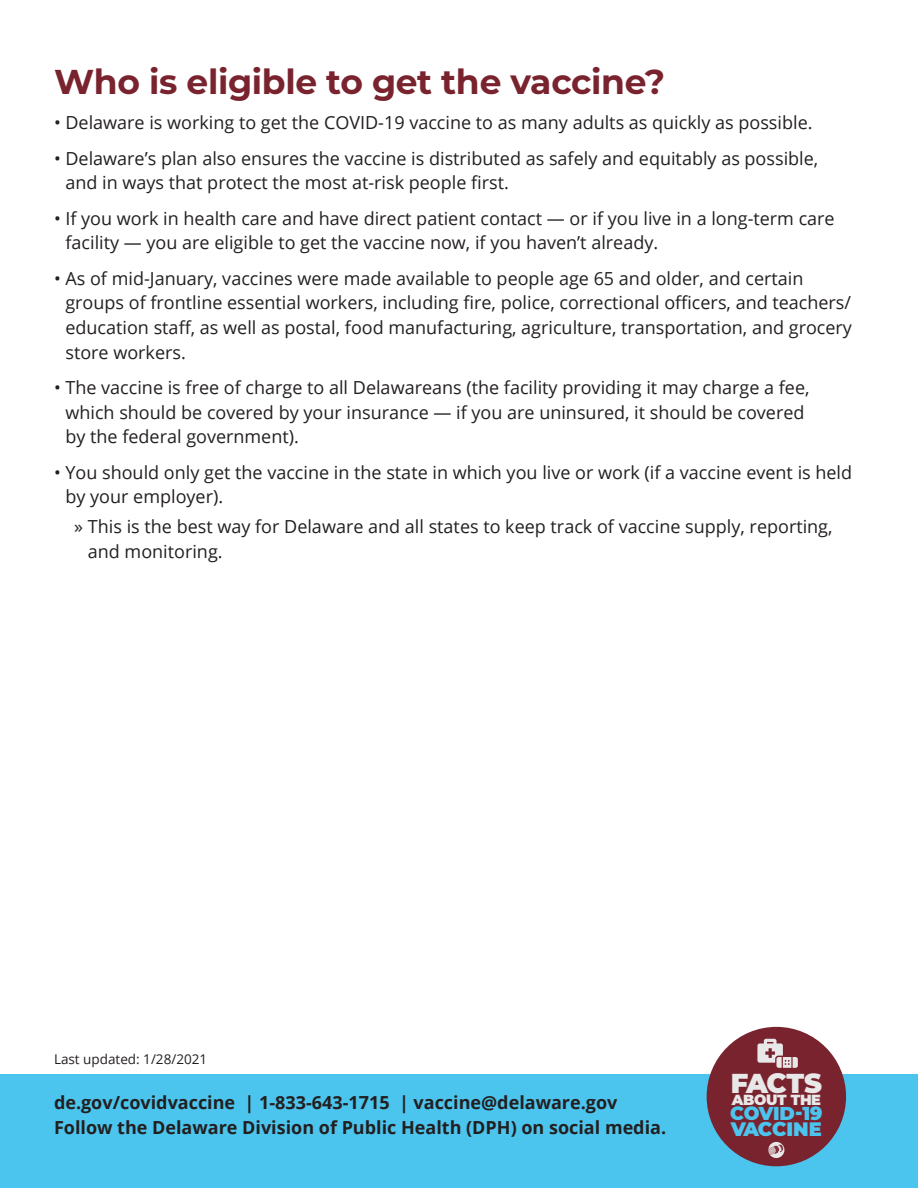
<style>
.page{position:relative;width:918px;height:1188px;background:#fff}
.page>*{position:absolute;margin:0;border:0;box-sizing:border-box;transform-origin:0 0}
.t1{font:700 34.5px "Montserrat";letter-spacing:-.01em;color:#79232e}
.t2{font:900 27.15px "Montserrat";letter-spacing:-.035em;color:#e8e8e8}
.t3{font:900 19.35px "Montserrat";letter-spacing:-.01em;color:#4bc5ee}
.t4{font:900 18.6px "Montserrat";letter-spacing:-.015em;color:#4bc5ee}
.t5{font:18px/24.6px "Open Sans";color:#231f20}
.t6{font:700 18px/24.6px "Open Sans";color:#231f20}
.t7{font:900 14.55px "Montserrat";letter-spacing:-.025em;color:#e8e8e8}
.t8{font:13.5px "Open Sans";color:#231f20}
</style>
<div class="page">
<div style="left:0;top:1075px;width:918px;height:113px;background:#4bc5ee"></div>
<div style="left:707px;top:1027px;width:139px;height:139px;background:#79232e;border-radius:50%"></div>
<svg style="left:757px;top:1039px;width:41px;height:29px"></svg>
<svg style="left:768px;top:1142px;width:16px;height:16px"></svg>
<h1 class="t1" style="left:54px;top:57px;width:613px">Who is eligible to get the vaccine?</h1>
<p class="t5" style="left:54px;top:110px;width:760px">• Delaware is working to get the COVID-19 vaccine to as many adults as quickly as possible.</p>
<p class="t5" style="left:65px;top:145px;width:754px;text-indent:-11px">• Delaware’s plan also ensures the vaccine is distributed as safely and equitably as possible, and in ways that protect the most at-risk people first.</p>
<p class="t5" style="left:65px;top:205px;width:771px;text-indent:-11px">• If you work in health care and have direct patient contact — or if you live in a long-term care facility — you are eligible to get the vaccine now, if you haven’t already.</p>
<p class="t5" style="left:65px;top:265px;width:788px;text-indent:-11px">• As of mid-January, vaccines were made available to people age 65 and older, and certain groups of frontline essential workers, including fire, police, correctional officers, and teachers/ education staff, as well as postal, food manufacturing, agriculture, transportation, and grocery store workers.</p>
<p class="t5" style="left:65px;top:375px;width:746px;text-indent:-11px">• The vaccine is free of charge to all Delawareans (the facility providing it may charge a fee, which should be covered by your insurance — if you are uninsured, it should be covered by the federal government).</p>
<p class="t5" style="left:65px;top:459px;width:788px;text-indent:-11px">• You should only get the vaccine in the state in which you live or work (if a vaccine event is held by your employer).</p>
<p class="t5" style="left:88px;top:514px;width:746px;text-indent:-14px">» This is the best way for Delaware and all states to keep track of vaccine supply, reporting, and monitoring.</p>
<p class="t8" style="left:54px;top:1050px;width:155px">Last updated: 1/28/2021</p>
<p class="t6" style="left:54px;top:1090px;width:614px">de.gov/covidvaccine | 1-833-643-1715 | vaccine@delaware.gov<br>Follow the Delaware Division of Public Health (DPH) on social media.</p>
<h2 class="t2" style="left:731px;top:1063px;width:93px">FACTS</h2>
<p class="t7" style="left:732px;top:1089px;width:91px">ABOUT THE</p>
<p class="t4" style="left:730px;top:1100px;width:94px">COVID-19</p>
<p class="t3" style="left:731px;top:1114px;width:93px">VACCINE</p>
</div>
